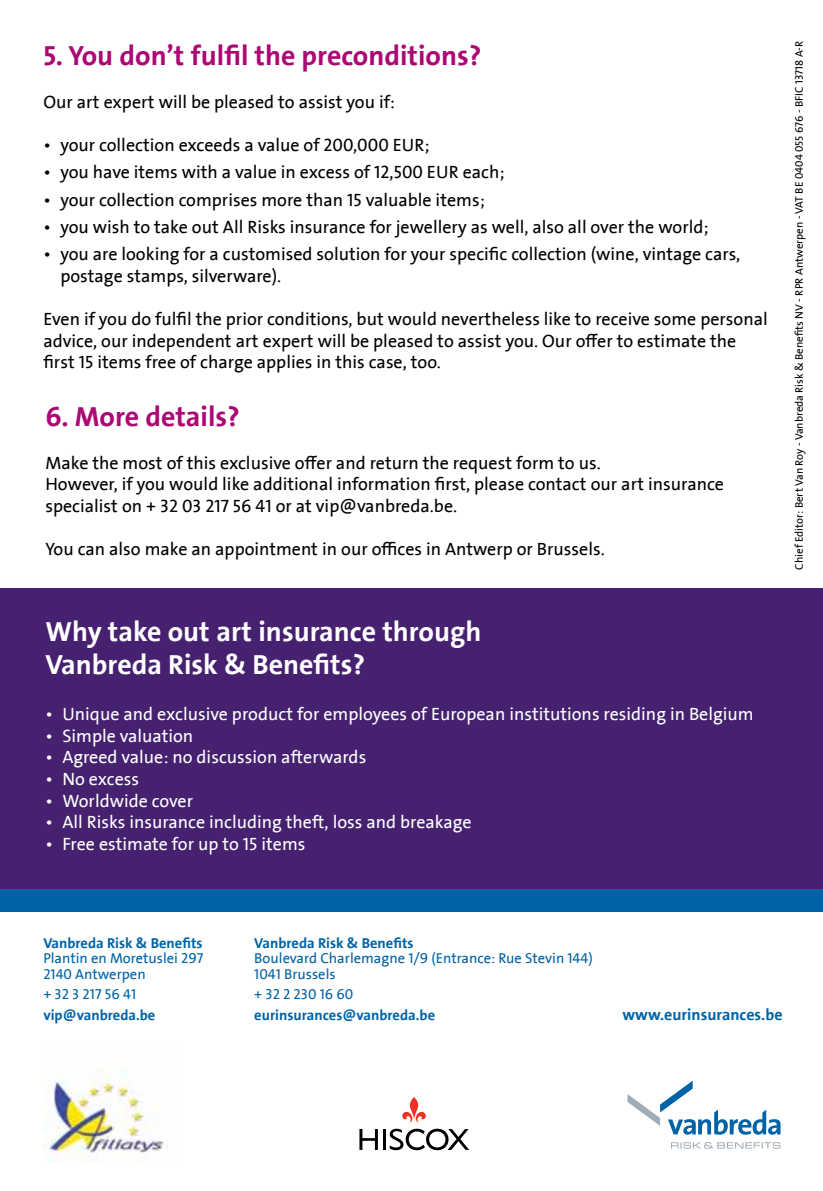
<style>
.page{position:relative;width:823px;height:1191px;background:#fff}
.page>*{position:absolute;margin:0;border:0;box-sizing:border-box;transform-origin:0 0}
.t1{font:700 28px/33.6px "The Sans LF";color:#fff}
.t2{font:28px "The Sans LF Bold";color:#ab0873}
.t3{font:18px/21.6px "The Sans LF";color:#000}
.t4{font:18px "The Sans LF";color:#fff}
.t5{font:700 16px "The Sans LF";color:#0063a6}
.t6{font:14.6px/15.4px "The Sans LF";color:#0063a6}
.t7{font:700 14.6px "The Sans LF";color:#0063a6}
.t8{font:11px "The Sans LF";color:#000}
</style>
<div class="page">
<div style="left:0;top:588px;width:822px;height:312px;background:#45216f"></div>
<div style="left:0;top:889px;width:822px;height:22px;background:#0063a6"></div>
<svg style="left:627px;top:1080px;width:153px;height:54px"></svg>
<svg style="left:671px;top:1142px;width:109px;height:6px"></svg>
<svg style="left:402px;top:1097px;width:23px;height:25px"></svg>
<hr style="left:382px;top:1129px;width:3px;height:21px;background:#000">
<svg style="left:359px;top:1129px;width:18px;height:21px"></svg>
<svg style="left:389px;top:1128px;width:80px;height:22px"></svg>
<img style="left:43px;top:1069px;width:126px;height:92px">
<h1 class="t2" style="left:43px;top:40px;width:439px">5. You don’t fulfil the preconditions?</h1>
<p class="t3" style="left:43px;top:92px;width:353px">Our art expert will be pleased to assist you if:</p>
<p class="t3" style="left:43px;top:135px;width:387px">• your collection exceeds a value of 200,000 EUR;</p>
<p class="t3" style="left:43px;top:162px;width:462px">• you have items with a value in excess of 12,500 EUR each;</p>
<p class="t3" style="left:43px;top:189px;width:442px">• your collection comprises more than 15 valuable items;</p>
<p class="t3" style="left:43px;top:217px;width:666px">• you wish to take out All Risks insurance for jewellery as well, also all over the world;</p>
<p class="t3" style="left:60px;top:244px;width:681px;text-indent:-17px">• you are looking for a customised solution for your specific collection (wine, vintage cars, postage stamps, silverware).</p>
<p class="t3" style="left:43px;top:309px;width:725px">Even if you do fulfil the prior conditions, but would nevertheless like to receive some personal advice, our independent art expert will be pleased to assist you. Our offer to estimate the first 15 items free of charge applies in this case, too.</p>
<h1 class="t2" style="left:45px;top:401px;width:196px">6. More details?</h1>
<p class="t3" style="left:45px;top:452px;width:679px">Make the most of this exclusive offer and return the request form to us.<br>However, if you would like additional information first, please contact our art insurance specialist on + 32 03 217 56 41 or at vip@vanbreda.be.</p>
<p class="t3" style="left:45px;top:539px;width:560px">You can also make an appointment in our offices in Antwerp or Brussels.</p>
<h1 class="t1" style="left:45px;top:615px;width:437px">Why take out art insurance through<br>Vanbreda Risk &amp; Benefits?</h1>
<p class="t4" style="left:45px;top:704px;width:709px">• Unique and exclusive product for employees of European institutions residing in Belgium</p>
<p class="t4" style="left:45px;top:726px;width:149px">• Simple valuation</p>
<p class="t4" style="left:45px;top:748px;width:322px">• Agreed value: no discussion afterwards</p>
<p class="t4" style="left:45px;top:769px;width:95px">• No excess</p>
<p class="t4" style="left:45px;top:791px;width:149px">• Worldwide cover</p>
<p class="t4" style="left:45px;top:812px;width:427px">• All Risks insurance including theft, loss and breakage</p>
<p class="t4" style="left:45px;top:834px;width:261px">• Free estimate for up to 15 items</p>
<p class="t8" style="left:792px;top:569px;width:530px;rotate:-90deg">Chief Editor: Bert Van Roy - Vanbreda Risk &amp; Benefits NV - RPR Antwerpen - VAT BE 0404 055 676 - BFIC 13718 A-R</p>
<p class="t7" style="left:43px;top:935px;width:161px">Vanbreda Risk &amp; Benefits</p>
<p class="t6" style="left:43px;top:951px;width:162px">Plantin en Moretuslei 297<br>2140 Antwerpen</p>
<p class="t6" style="left:43px;top:987px;width:94px">+3232175641</p>
<p class="t7" style="left:43px;top:1007px;width:113px">vip@vanbreda.be</p>
<p class="t7" style="left:254px;top:935px;width:161px">Vanbreda Risk &amp; Benefits</p>
<p class="t6" style="left:254px;top:951px;width:340px">Boulevard Charlemagne 1/9 (Entrance: Rue Stevin 144)<br>1041 Brussels</p>
<p class="t6" style="left:254px;top:987px;width:100px">+3222301660</p>
<p class="t7" style="left:254px;top:1007px;width:182px">eurinsurances@vanbreda.be</p>
<p class="t5" style="left:622px;top:1006px;width:162px">www.eurinsurances.be</p>
</div>
